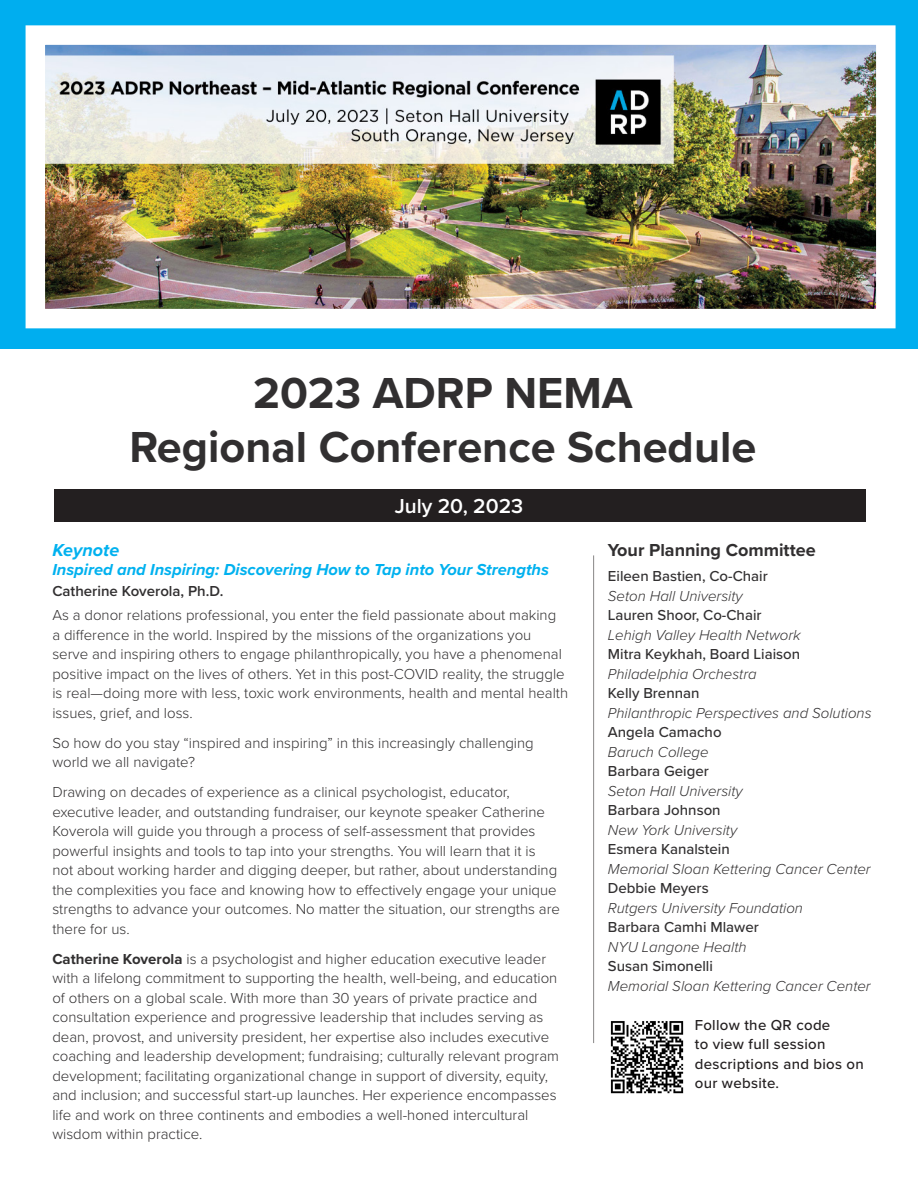
<style>
.page{position:relative;width:918px;height:1188px;background:#fff}
.page>*{position:absolute;margin:0;border:0;box-sizing:border-box;transform-origin:0 0}
.Align_Left_20pt_Size_Medium_Italic{font:700 45px "Proxima Nova";color:#312f30}
.Align_Left_20pt_Size_Medium_Italic-2{font:600 21px "Proxima Nova";color:#fff}
.Align_Left_20pt_Size_Medium_Italic-3{font:700 18px "Proxima Nova";color:#312f30}
.Align_Left_20pt_Size_Medium_Italic-4{font:italic 700 18px "Proxima Nova";color:#00b1ef}
.Align_Left_20pt_Size_Medium_Italic-5{font:italic 700 16.5px "Proxima Nova";color:#00b1ef}
.Align_Left_20pt_Size_Medium_Italic-6{font:300 15px/19.5px "Proxima Nova";color:#312f30}
.Align_Left_20pt_Size_Medium_Italic-7{font:italic 300 15px "Proxima Nova";color:#312f30}
.Align_Left_20pt_Size_Medium_Italic-8{font:500 15px "Proxima Nova";color:#312f30}
.Align_Left_10pt_Size{font:500 15px/19.5px "Proxima Nova";letter-spacing:.02em;color:#231f20}
.Align_Left_20pt_Size_Medium_Italic-9{font:600 15px "Proxima Nova";color:#312f30}
.s1{font-weight:700}
</style>
<div class="page">
<div style="left:1px;top:0;width:917px;height:348px;background:#00aeef"></div>
<div style="left:54px;top:490px;width:812px;height:32px;background:#231f20"></div>
<img style="left:47px;top:46px;width:828px;height:261px">
<div style="left:26px;top:25px;width:870px;height:303px;border:20px solid #fff"></div>
<hr style="left:593px;top:555px;width:1px;height:488px;background:#888787">
<img style="left:610px;top:1021px;width:74px;height:73px">
<p class="Align_Left_20pt_Size_Medium_Italic" style="left:253px;top:360px;width:381px">2023 ADRP NEMA</p>
<p class="Align_Left_20pt_Size_Medium_Italic" style="left:129px;top:414px;width:628px">Regional Conference Schedule</p>
<p class="Align_Left_20pt_Size_Medium_Italic-2" style="left:395px;top:490px;width:130px">July 20, 2023</p>
<p class="Align_Left_20pt_Size_Medium_Italic-4" style="left:52px;top:536px;width:68px">Keynote</p>
<p class="Align_Left_20pt_Size_Medium_Italic-5" style="left:52px;top:557px;width:498px">Inspired and Inspiring: Discovering How to Tap into Your Strengths</p>
<p class="Align_Left_20pt_Size_Medium_Italic-9" style="left:52px;top:580px;width:173px">Catherine Koverola, Ph.D.</p>
<p class="Align_Left_20pt_Size_Medium_Italic-6" style="left:52px;top:605px;width:517px">As a donor relations professional, you enter the field passionate about making<br>a difference in the world. Inspired by the missions of the organizations you serve and inspiring others to engage philanthropically, you have a phenomenal positive impact on the lives of others. Yet in this post-COVID reality, the struggle is real—doing more with less, toxic work environments, health and mental health issues, grief, and loss.</p>
<p class="Align_Left_20pt_Size_Medium_Italic-6" style="left:52px;top:732px;width:483px">So how do you stay “inspired and inspiring” in this increasingly challenging world we all navigate?</p>
<p class="Align_Left_20pt_Size_Medium_Italic-6" style="left:52px;top:782px;width:509px">Drawing on decades of experience as a clinical psychologist, educator, executive leader, and outstanding fundraiser, our keynote speaker Catherine Koverola will guide you through a process of self-assessment that provides powerful insights and tools to tap into your strengths. You will learn that it is not about working harder and digging deeper, but rather, about understanding the complexities you face and knowing how to effectively engage your unique strengths to advance your outcomes. No matter the situation, our strengths are there for us.</p>
<p class="Align_Left_20pt_Size_Medium_Italic-6" style="left:52px;top:948px;width:508px"><span class="s1">Catherine Koverola</span> is a psychologist and higher education executive leader with a lifelong commitment to supporting the health, well-being, and education of others on a global scale. With more than 30 years of private practice and consultation experience and progressive leadership that includes serving as dean, provost, and university president, her expertise also includes executive coaching and leadership development; fundraising; culturally relevant program development; facilitating organizational change in support of diversity, equity, and inclusion; and successful start-up launches. Her experience encompasses life and work on three continents and embodies a well-honed intercultural wisdom within practice.</p>
<p class="Align_Left_20pt_Size_Medium_Italic-3" style="left:608px;top:536px;width:209px">Your Planning Committee</p>
<p class="Align_Left_20pt_Size_Medium_Italic-8" style="left:608px;top:565px;width:161px">Eileen Bastien, Co-Chair</p>
<p class="Align_Left_20pt_Size_Medium_Italic-7" style="left:608px;top:584px;width:136px">Seton Hall University</p>
<p class="Align_Left_20pt_Size_Medium_Italic-8" style="left:608px;top:604px;width:155px">Lauren Shoor, Co-Chair</p>
<p class="Align_Left_20pt_Size_Medium_Italic-7" style="left:608px;top:623px;width:194px">Lehigh Valley Health Network</p>
<p class="Align_Left_20pt_Size_Medium_Italic-8" style="left:608px;top:643px;width:194px">Mitra Keykhah, Board Liaison</p>
<p class="Align_Left_20pt_Size_Medium_Italic-7" style="left:608px;top:662px;width:150px">Philadelphia Orchestra</p>
<p class="Align_Left_20pt_Size_Medium_Italic-8" style="left:608px;top:682px;width:93px">Kelly Brennan</p>
<p class="Align_Left_20pt_Size_Medium_Italic-7" style="left:608px;top:701px;width:265px">Philanthropic Perspectives and Solutions</p>
<p class="Align_Left_20pt_Size_Medium_Italic-8" style="left:608px;top:721px;width:115px">Angela Camacho</p>
<p class="Align_Left_20pt_Size_Medium_Italic-7" style="left:608px;top:740px;width:102px">Baruch College</p>
<p class="Align_Left_20pt_Size_Medium_Italic-8" style="left:608px;top:760px;width:102px">Barbara Geiger</p>
<p class="Align_Left_20pt_Size_Medium_Italic-7" style="left:608px;top:779px;width:136px">Seton Hall University</p>
<p class="Align_Left_20pt_Size_Medium_Italic-8" style="left:608px;top:799px;width:114px">Barbara Johnson</p>
<p class="Align_Left_20pt_Size_Medium_Italic-7" style="left:608px;top:818px;width:131px">New York University</p>
<p class="Align_Left_20pt_Size_Medium_Italic-8" style="left:608px;top:838px;width:123px">Esmera Kanalstein</p>
<p class="Align_Left_20pt_Size_Medium_Italic-7" style="left:608px;top:857px;width:264px">Memorial Sloan Kettering Cancer Center</p>
<p class="Align_Left_20pt_Size_Medium_Italic-8" style="left:608px;top:877px;width:102px">Debbie Meyers</p>
<p class="Align_Left_20pt_Size_Medium_Italic-7" style="left:608px;top:896px;width:197px">Rutgers University Foundation</p>
<p class="Align_Left_20pt_Size_Medium_Italic-8" style="left:608px;top:916px;width:152px">Barbara Camhi Mlawer</p>
<p class="Align_Left_20pt_Size_Medium_Italic-7" style="left:608px;top:935px;width:140px">NYU Langone Health</p>
<p class="Align_Left_20pt_Size_Medium_Italic-8" style="left:608px;top:955px;width:106px">Susan Simonelli</p>
<p class="Align_Left_20pt_Size_Medium_Italic-7" style="left:608px;top:974px;width:264px">Memorial Sloan Kettering Cancer Center</p>
<p class="Align_Left_10pt_Size" style="left:695px;top:1014px;width:171px">Follow the QR code<br>to view full session descriptions and bios on our website.</p>
</div>
